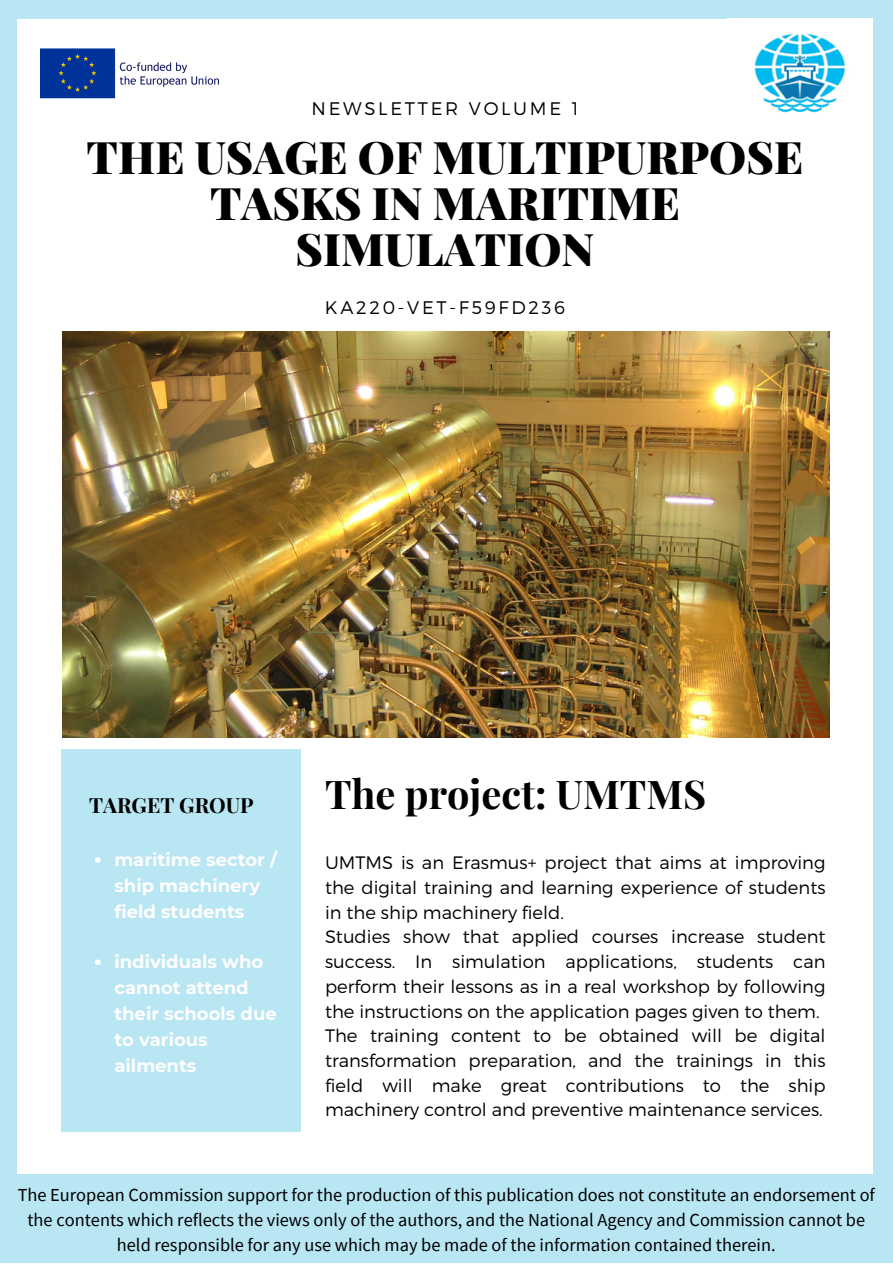
<style>
.page{position:relative;width:893px;height:1264px;background:#fff}
.page>*{position:absolute;margin:0;border:0;box-sizing:border-box;transform-origin:0 0}
.t1{font:900 45px/46px "Playfair Display";color:#000;text-align:center}
.t2{font:700 39.6px "Playfair Display";color:#000}
.t3{font:700 21px "Playfair Display";color:#000}
.t4{font:18.3px/24.8px "Source Sans Pro";color:#000;text-align:center}
.t5{font:300 18.15px "Montserrat";letter-spacing:.15em;color:#000}
.t6{font:300 18px/24.8px "Montserrat";color:#000;text-align:justify}
.t7{font:700 18px/25.8px "Montserrat";color:#fff}
</style>
<div class="page">
<div style="left:0;top:0;width:892px;height:1262px;background:#b8e6f2"></div>
<div style="left:17px;top:19px;width:855px;height:1221px;background:#fff"></div>
<img style="left:63px;top:332px;width:766px;height:405px">
<div style="left:62px;top:749px;width:238px;height:382px;background:#b8e6f2"></div>
<img style="left:754px;top:33px;width:92px;height:80px">
<img style="left:40px;top:49px;width:179px;height:49px">
<div style="left:0;top:1174px;width:892px;height:88px;background:#b8e6f2"></div>
<svg style="left:95px;top:857px;width:6px;height:5px"></svg>
<svg style="left:95px;top:959px;width:6px;height:6px"></svg>
<p class="t5" style="left:311px;top:97px;width:268px">NEWSLETTER VOLUME 1</p>
<p class="t1" style="left:87px;top:132px;width:718px">THE USAGE OF MULTIPURPOSE<br>TASKS IN MARITIME<br>SIMULATION</p>
<p class="t5" style="left:325px;top:296px;width:241px">KA220-VET-F59FD236</p>
<p class="t3" style="left:89px;top:790px;width:166px">TARGET GROUP</p>
<p class="t7" style="left:114px;top:846px;width:164px">maritime sector / ship machinery field students</p>
<p class="t7" style="left:114px;top:949px;width:164px">individuals who cannot attend their schools due to various ailments</p>
<p class="t2" style="left:325px;top:766px;width:383px">The project: UMTMS</p>
<p class="t6" style="left:325px;top:849px;width:502px">UMTMS is an Erasmus+ project that aims at improving the digital training and learning experience of students in the ship machinery field.</p>
<p class="t6" style="left:325px;top:923px;width:502px">Studies show that applied courses increase student success. In simulation applications, students can perform their lessons as in a real workshop by following the instructions on the application pages given to them.</p>
<p class="t6" style="left:325px;top:1022px;width:502px">The training content to be obtained will be digital transformation preparation, and the trainings in this field will make great contributions to the ship machinery control and preventive maintenance services.</p>
<p class="t4" style="left:18px;top:1182px;width:858px">The European Commission support for the production of this publication does not constitute an endorsement of the contents which reflects the views only of the authors, and the National Agency and Commission cannot be held responsible for any use which may be made of the information contained therein.</p>
</div>
